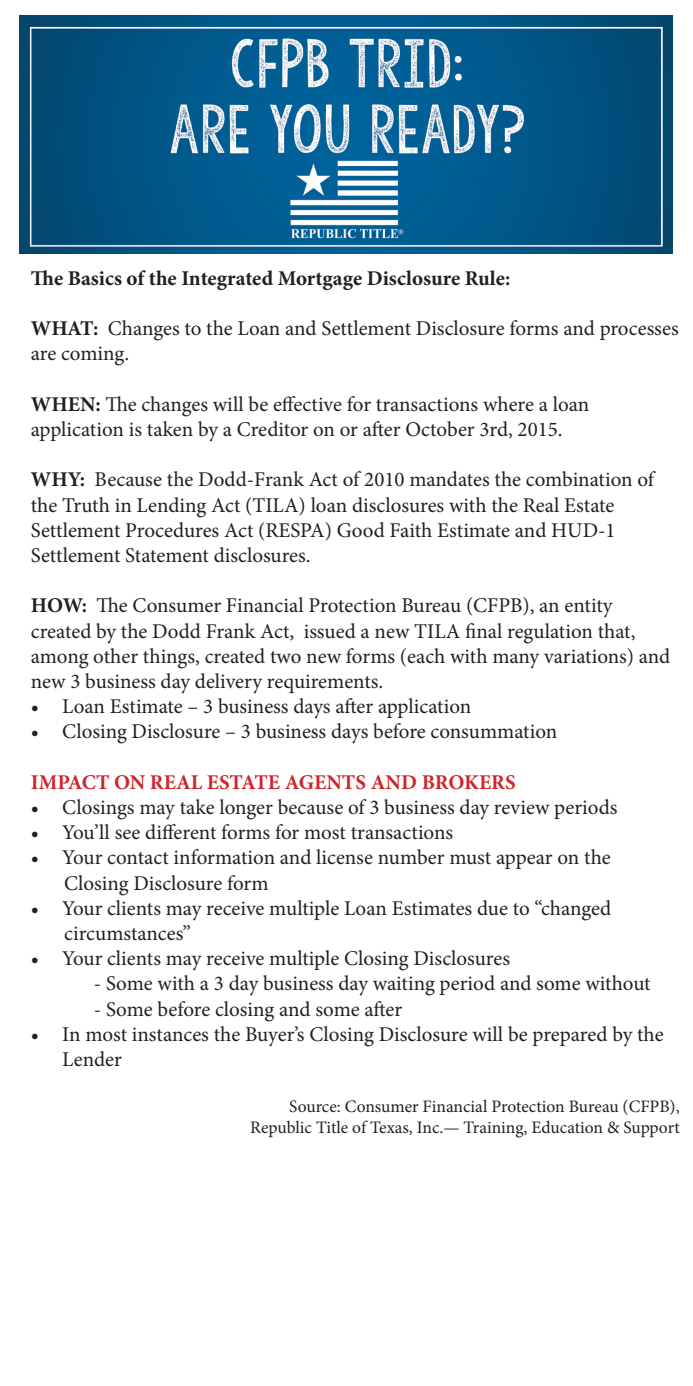
<style>
.page{position:relative;width:693px;height:1386px;background:#fff}
.page>*{position:absolute;margin:0;border:0;box-sizing:border-box;transform-origin:0 0}
.t1{font:21px/25.2px "Minion Pro";color:#231f20}
.t2{font:700 21px "Minion Pro";color:#231f20}
.t3{font:700 21px "Minion Pro";color:#d1232a}
.t4{font:17.5px "Minion Pro";color:#231f20}
.s1{font-weight:700}
</style>
<div class="page">
<img style="left:20px;top:16px;width:653px;height:237px">
<p class="t2" style="left:31px;top:263px;width:481px">The Basics of the Integrated Mortgage Disclosure Rule:</p>
<p class="t1" style="left:31px;top:316px;width:650px"><span class="s1">WHAT:</span> Changes to the Loan and Settlement Disclosure forms and processes are coming.</p>
<p class="t1" style="left:31px;top:392px;width:560px"><span class="s1">WHEN:</span> The changes will be effective for transactions where a loan</p>
<p class="t1" style="left:31px;top:417px;width:533px">application is taken by a Creditor on or after October 3rd, 2015.</p>
<p class="t1" style="left:31px;top:467px;width:625px"><span class="s1">WHY:</span> Because the Dodd-Frank Act of 2010 mandates the combination of the Truth in Lending Act (TILA) loan disclosures with the Real Estate</p>
<p class="t1" style="left:31px;top:518px;width:586px">Settlement Procedures Act (RESPA) Good Faith Estimate and HUD-1</p>
<p class="t1" style="left:31px;top:543px;width:281px">Settlement Statement disclosures.</p>
<p class="t1" style="left:31px;top:593px;width:583px"><span class="s1">HOW:</span> The Consumer Financial Protection Bureau (CFPB), an entity</p>
<p class="t1" style="left:31px;top:618px;width:641px">created by the Dodd Frank Act, issued a new TILA final regulation that, among other things, created two new forms (each with many variations) and new 3 business day delivery requirements.</p>
<p class="t1" style="left:31px;top:694px;width:442px">• Loan Estimate – 3 business days after application</p>
<p class="t1" style="left:31px;top:719px;width:528px">• Closing Disclosure – 3 business days before consummation</p>
<p class="t3" style="left:31px;top:767px;width:486px">IMPACT ON REAL ESTATE AGENTS AND BROKERS</p>
<p class="t1" style="left:31px;top:795px;width:588px">• Closings may take longer because of 3 business day review periods</p>
<p class="t1" style="left:31px;top:820px;width:424px">• You’ll see different forms for most transactions</p>
<p class="t1" style="left:31px;top:845px;width:582px">• Your contact information and license number must appear on the</p>
<p class="t1" style="left:64px;top:870px;width:206px">Closing Disclosure form</p>
<p class="t1" style="left:31px;top:896px;width:582px">• Your clients may receive multiple Loan Estimates due to “changed</p>
<p class="t1" style="left:64px;top:921px;width:128px">circumstances”</p>
<p class="t1" style="left:31px;top:946px;width:481px">• Your clients may receive multiple Closing Disclosures</p>
<p class="t1" style="left:94px;top:971px;width:558px">- Some with a 3 day business day waiting period and some without</p>
<p class="t1" style="left:94px;top:996px;width:310px">- Some before closing and some after</p>
<p class="t1" style="left:62px;top:1022px;width:603px;text-indent:-31px">• In most instances the Buyer’s Closing Disclosure will be prepared by the<br>Lender</p>
<p class="t4" style="left:289px;top:1095px;width:392px">Source: Consumer Financial Protection Bureau (CFPB),</p>
<p class="t4" style="left:250px;top:1116px;width:431px">Republic Title of Texas, Inc.— Training, Education &amp; Support</p>
</div>
